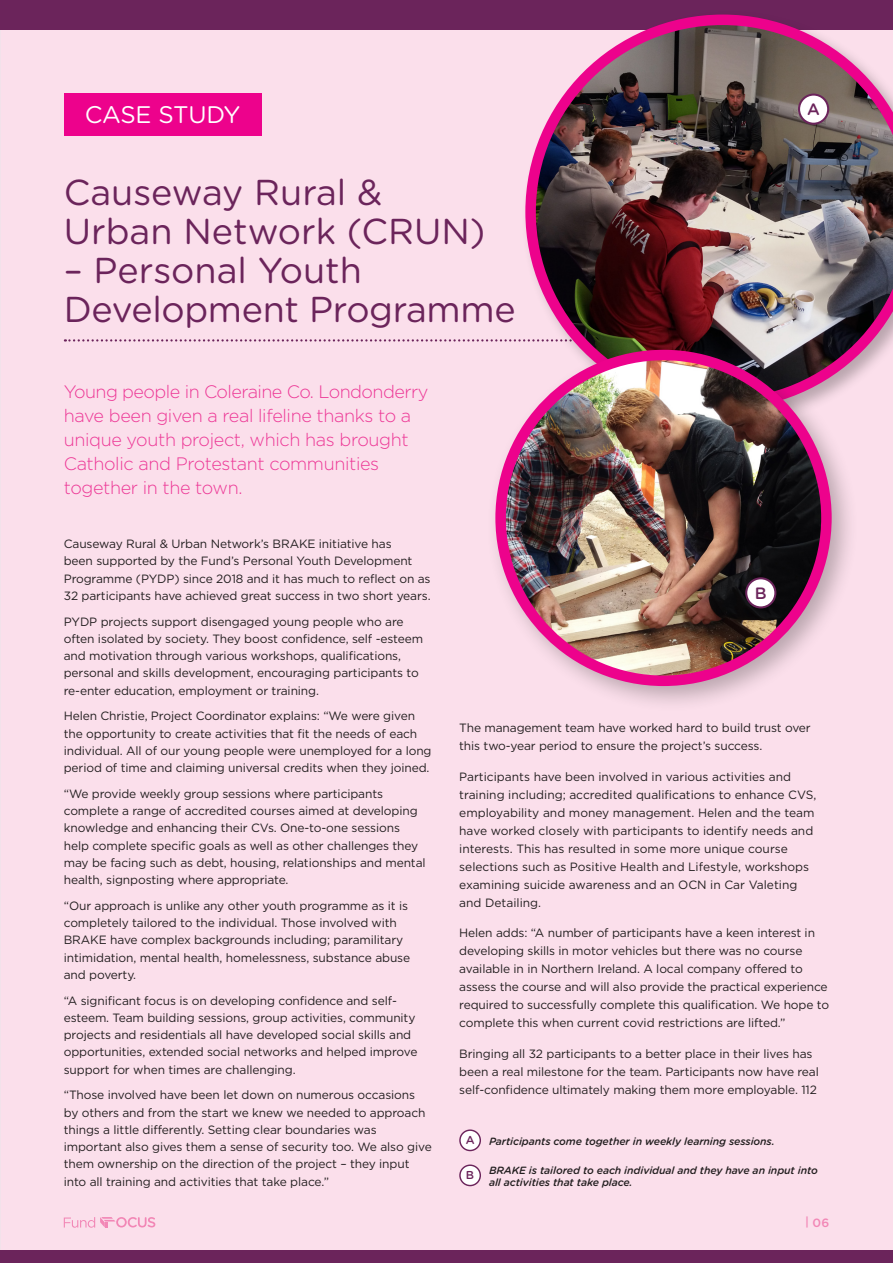
<style>
.page{position:relative;width:893px;height:1263px;background:#fbdfeb}
.page>*{position:absolute;margin:0;border:0;box-sizing:border-box;transform-origin:0 0}
.t1{font:36px/39px "Gotham Rounded";color:#6b245b}
.t2{font:24px "Gotham Rounded";letter-spacing:-.01em;color:#fff}
.t3{font:300 18px/24px "Gotham";letter-spacing:-.02em;color:#ed3896}
.t4{font:500 16.5px "Gotham Rounded";color:#6b245b}
.t5{font:12px/17.2px "Gotham";letter-spacing:-.01em;color:#231f20}
.t6{font:500 12px "Gotham";color:#f287b6}
.t7{font:500 11.55px "Gotham Rounded";color:#6b245b}
.t8{font:italic 500 10.5px/12.6px "Gotham Rounded";letter-spacing:-.01em;color:#231f20}
</style>
<div class="page">
<svg style="left:64px;top:1217px;width:91px;height:11px"></svg>
<div style="left:64px;top:94px;width:197px;height:42px;background:#ed028c"></div>
<svg style="left:65px;top:339px;width:455px;height:3px"></svg>
<div style="left:0;top:0;width:893px;height:30px;background:#6b245b"></div>
<div style="left:0;top:1250px;width:893px;height:13px;background:#6b245b"></div>
<div style="left:520px;top:10px;width:373px;height:419px;background:#231f20;opacity:.3"></div>
<img style="left:525px;top:15px;width:368px;height:394px">
<div style="left:485px;top:340px;width:373px;height:373px;background:#231f20;opacity:.3"></div>
<img style="left:501px;top:355px;width:322px;height:326px">
<div style="left:495px;top:350px;width:337px;height:336px;border:10px solid #ed028c;border-radius:50%"></div>
<div style="left:799px;top:95px;width:29px;height:29px;background:#fff;border-radius:50%"></div>
<div style="left:798px;top:94px;width:31px;height:31px;border:2px solid #6b245b;border-radius:50%"></div>
<div style="left:746px;top:578px;width:29px;height:29px;background:#fff;border-radius:50%"></div>
<div style="left:745px;top:577px;width:31px;height:31px;border:2px solid #6b245b;border-radius:50%"></div>
<div style="left:460px;top:1130px;width:20px;height:20px;background:#fff;border-radius:50%"></div>
<div style="left:459px;top:1129px;width:22px;height:22px;border:1px solid #6b245b;border-radius:50%"></div>
<div style="left:460px;top:1165px;width:20px;height:20px;background:#fff;border-radius:50%"></div>
<div style="left:459px;top:1164px;width:22px;height:22px;border:1px solid #6b245b;border-radius:50%"></div>
<p class="t2" style="left:85px;top:98px;width:157px">CASE STUDY</p>
<p class="t1" style="left:64px;top:171px;width:423px">Causeway Rural &amp;<br>Urban Network (CRUN)</p>
<p class="t1" style="left:64px;top:249px;width:453px">– Personal Youth<br>Development Programme</p>
<p class="t3" style="left:64px;top:379px;width:366px">Young people in Coleraine Co. Londonderry have been given a real lifeline thanks to a unique youth project, which has brought Catholic and Protestant communities together in the town.</p>
<p class="t4" style="left:807px;top:97px;width:14px">A</p>
<p class="t5" style="left:64px;top:535px;width:368px">Causeway Rural &amp; Urban Network’s BRAKE initiative has<br>been supported by the Fund’s Personal Youth Development Programme (PYDP) since 2018 and it has much to reflect on as 32 participants have achieved great success in two short years.</p>
<p class="t5" style="left:64px;top:612px;width:361px">PYDP projects support disengaged young people who are often isolated by society. They boost confidence, self -esteem and motivation through various workshops, qualifications, personal and skills development, encouraging participants to re-enter education, employment or training.</p>
<p class="t5" style="left:64px;top:707px;width:369px">Helen Christie, Project Coordinator explains: “We were given the opportunity to create activities that fit the needs of each individual. All of our young people were unemployed for a long period of time and claiming universal credits when they joined.</p>
<p class="t5" style="left:64px;top:785px;width:363px">“We provide weekly group sessions where participants complete a range of accredited courses aimed at developing knowledge and enhancing their CVs. One-to-one sessions help complete specific goals as well as other challenges they may be facing such as debt, housing, relationships and mental health, signposting where appropriate.</p>
<p class="t5" style="left:64px;top:897px;width:348px">“Our approach is unlike any other youth programme as it is completely tailored to the individual. Those involved with BRAKE have complex backgrounds including; paramilitary intimidation, mental health, homelessness, substance abuse and poverty.</p>
<p class="t5" style="left:64px;top:991px;width:355px">“A significant focus is on developing confidence and self&shy;esteem. Team building sessions, group activities, community projects and residentials all have developed social skills and opportunities, extended social networks and helped improve support for when times are challenging.</p>
<p class="t5" style="left:64px;top:1086px;width:369px">“Those involved have been let down on numerous occasions by others and from the start we knew we needed to approach things a little differently. Setting clear boundaries was important also gives them a sense of security too. We also give them ownership on the direction of the project – they input into all training and activities that take place.”</p>
<p class="t4" style="left:755px;top:581px;width:13px">B</p>
<p class="t5" style="left:459px;top:718px;width:353px;line-height:18px">The management team have worked hard to build trust over this two-year period to ensure the project’s success.</p>
<p class="t5" style="left:459px;top:767px;width:359px;line-height:18px">Participants have been involved in various activities and training including; accredited qualifications to enhance CVS, employability and money management. Helen and the team have worked closely with participants to identify needs and interests. This has resulted in some more unique course selections such as Positive Health and Lifestyle, workshops examining suicide awareness and an OCN in Car Valeting and Detailing.</p>
<p class="t5" style="left:459px;top:924px;width:371px;line-height:18px">Helen adds: “A number of participants have a keen interest in developing skills in motor vehicles but there was no course available in in Northern Ireland. A local company offered to assess the course and will also provide the practical experience required to successfully complete this qualification. We hope to complete this when current covid restrictions are lifted.”</p>
<p class="t5" style="left:459px;top:1045px;width:361px;line-height:18px">Bringing all 32 participants to a better place in their lives has been a real milestone for the team. Participants now have real self-confidence ultimately making them more employable. 112</p>
<p class="t7" style="left:466px;top:1132px;width:10px">A</p>
<p class="t7" style="left:466px;top:1167px;width:10px">B</p>
<p class="t8" style="left:489px;top:1134px;width:287px">Participants come together in weekly learning sessions.</p>
<p class="t8" style="left:489px;top:1163px;width:330px">BRAKE is tailored to each individual and they have an input into all activities that take place.</p>
<p class="t6" style="left:805px;top:1215px;width:26px">| 06</p>
</div>
